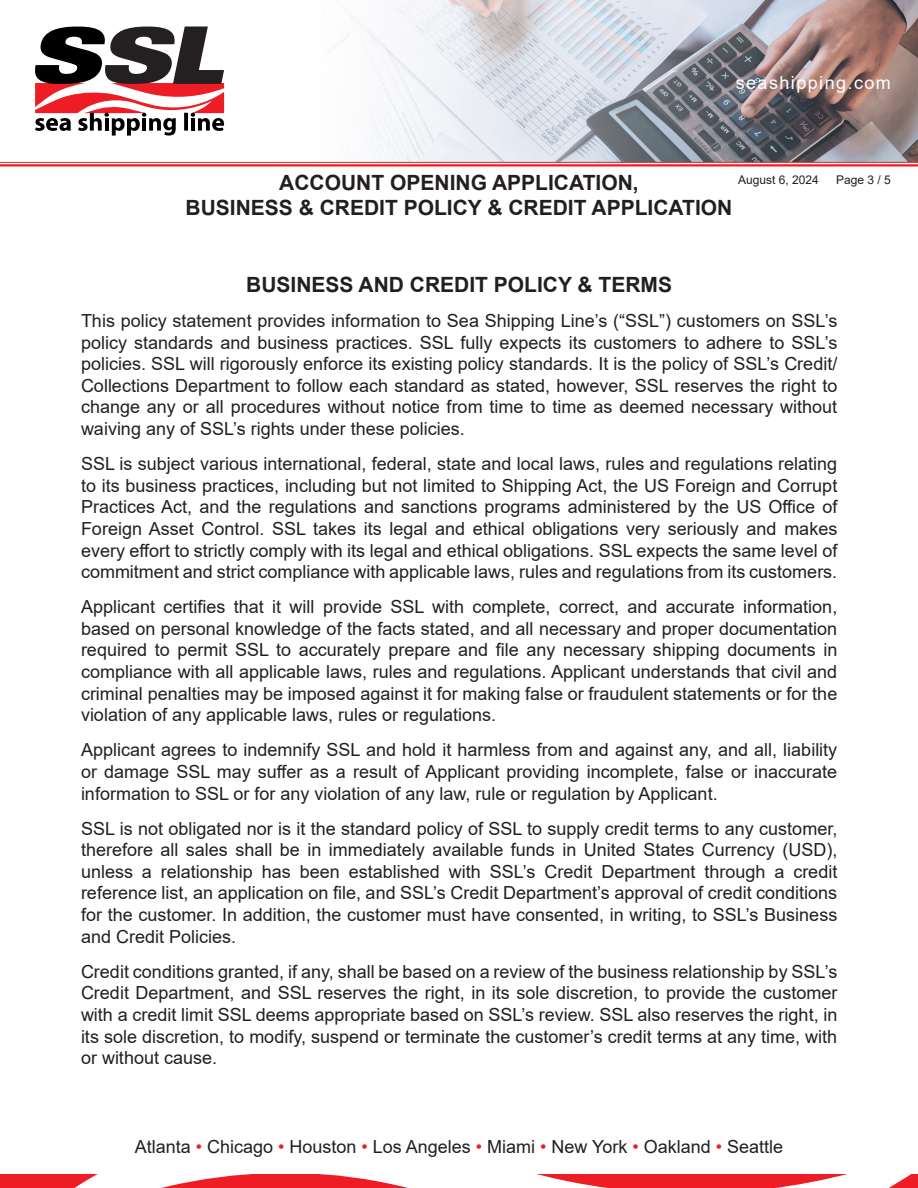
<style>
.page{position:relative;width:918px;height:1188px;background:#fff}
.page>*{position:absolute;margin:0;border:0;box-sizing:border-box;transform-origin:0 0}
.t1{font:700 21px/25.2px "Arial";color:#231f20;text-align:center}
.t2{font:18px/21.6px "Arial";color:#231f20;text-align:justify}
.t3{font:18px "Arial";letter-spacing:.08em;color:#fff}
.t4{font:12px "Arial";color:#231f20}
.s1{color:#ee1c24}
</style>
<div class="page">
<img style="left:261px;top:0;width:657px;height:162px">
<hr style="left:0;top:162px;width:918px;height:1px;background:#ee1c24">
<hr style="left:0;top:164px;width:918px;height:2px;background:#ee1c24">
<svg style="left:0;top:1174px;width:918px;height:14px"></svg>
<svg style="left:35px;top:27px;width:189px;height:109px"></svg>
<p class="t3" style="left:736px;top:70px;width:157px">seashipping.com</p>
<p class="t1" style="left:186px;top:170px;width:548px">ACCOUNT OPENING APPLICATION,<br>BUSINESS &amp; CREDIT POLICY &amp; CREDIT APPLICATION</p>
<p class="t4" style="left:738px;top:172px;width:82px">August 6, 2024</p>
<p class="t4" style="left:836px;top:172px;width:56px">Page 3 / 5</p>
<p class="t1" style="left:246px;top:272px;width:427px">BUSINESS AND CREDIT POLICY &amp; TERMS</p>
<p class="t2" style="left:81px;top:310px;width:758px">This policy statement provides information to Sea Shipping Line’s (“SSL”) customers on SSL’s policy standards and business practices. SSL fully expects its customers to adhere to SSL’s policies. SSL will rigorously enforce its existing policy standards. It is the policy of SSL’s Credit/ Collections Department to follow each standard as stated, however, SSL reserves the right to change any or all procedures without notice from time to time as deemed necessary without waiving any of SSL’s rights under these policies.</p>
<p class="t2" style="left:81px;top:453px;width:758px">SSL is subject various international, federal, state and local laws, rules and regulations relating to its business practices, including but not limited to Shipping Act, the US Foreign and Corrupt Practices Act, and the regulations and sanctions programs administered by the US Office of Foreign Asset Control. SSL takes its legal and ethical obligations very seriously and makes every effort to strictly comply with its legal and ethical obligations. SSL expects the same level of commitment and strict compliance with applicable laws, rules and regulations from its customers.</p>
<p class="t2" style="left:81px;top:596px;width:758px">Applicant certifies that it will provide SSL with complete, correct, and accurate information, based on personal knowledge of the facts stated, and all necessary and proper documentation required to permit SSL to accurately prepare and file any necessary shipping documents in compliance with all applicable laws, rules and regulations. Applicant understands that civil and criminal penalties may be imposed against it for making false or fraudulent statements or for the violation of any applicable laws, rules or regulations.</p>
<p class="t2" style="left:81px;top:739px;width:758px">Applicant agrees to indemnify SSL and hold it harmless from and against any, and all, liability or damage SSL may suffer as a result of Applicant providing incomplete, false or inaccurate information to SSL or for any violation of any law, rule or regulation by Applicant.</p>
<p class="t2" style="left:81px;top:817px;width:758px">SSL is not obligated nor is it the standard policy of SSL to supply credit terms to any customer, therefore all sales shall be in immediately available funds in United States Currency (USD), unless a relationship has been established with SSL’s Credit Department through a credit reference list, an application on file, and SSL’s Credit Department’s approval of credit conditions for the customer. In addition, the customer must have consented, in writing, to SSL’s Business and Credit Policies.</p>
<p class="t2" style="left:81px;top:961px;width:758px">Credit conditions granted, if any, shall be based on a review of the business relationship by SSL’s Credit Department, and SSL reserves the right, in its sole discretion, to provide the customer with a credit limit SSL deems appropriate based on SSL’s review. SSL also reserves the right, in its sole discretion, to modify, suspend or terminate the customer’s credit terms at any time, with or without cause.</p>
<p class="t2" style="left:135px;top:1135px;width:650px">Atlanta <span class="s1">•</span> Chicago <span class="s1">•</span> Houston <span class="s1">•</span> Los Angeles <span class="s1">•</span> Miami <span class="s1">•</span> New York <span class="s1">•</span> Oakland <span class="s1">•</span> Seattle</p>
</div>
